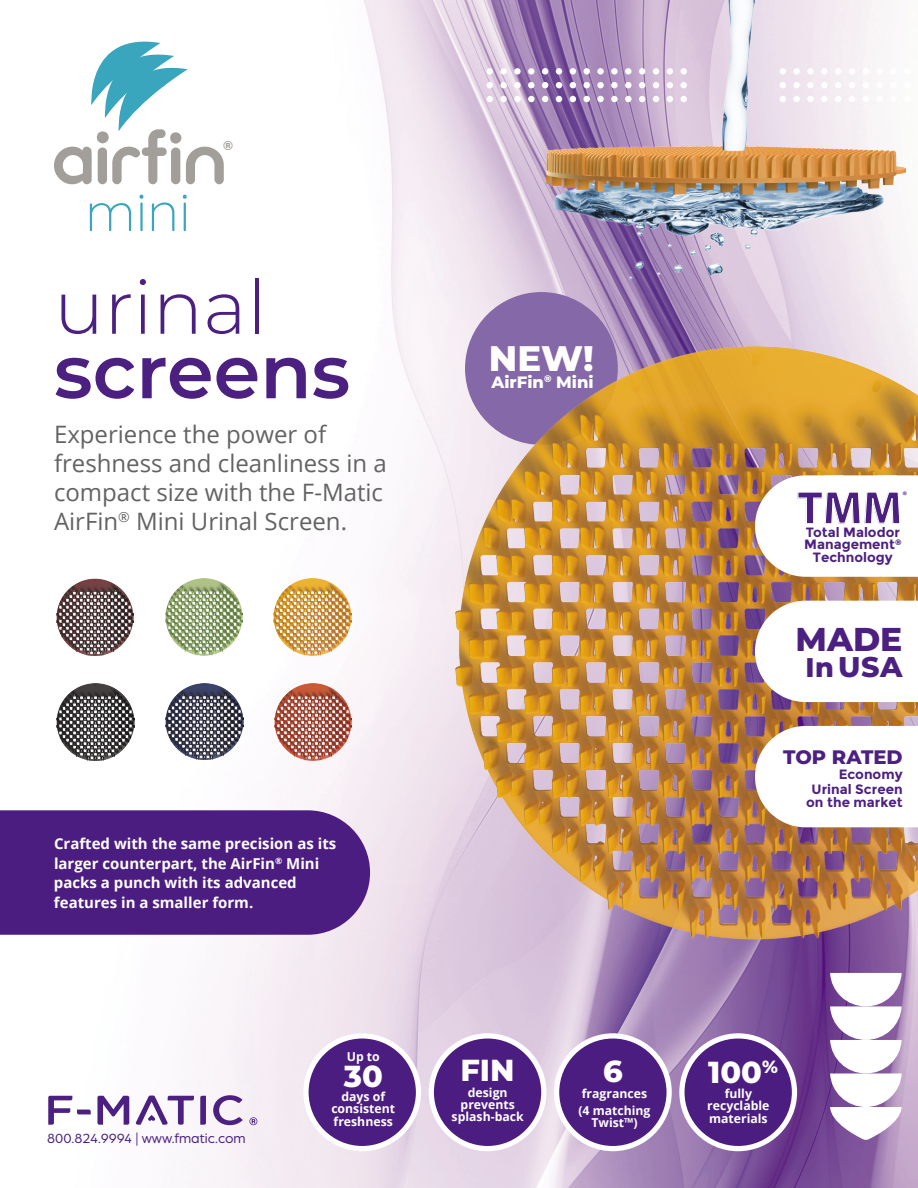
<style>
.page{position:relative;width:918px;height:1188px;background:#fff}
.page>*{position:absolute;margin:0;border:0;box-sizing:border-box;transform-origin:0 0}
.t1{font:600 75px "Montserrat";color:#4c2081}
.t2{font:300 75px "Montserrat";color:#4c2081}
.t3{font:700 46.95px "Myriad Pro";color:#4c2081}
.t4{font:800 35.4px "Montserrat";color:#fff}
.t5{font:800 33px "Montserrat";color:#4c2081}
.t6{font:800 30.45px "Montserrat";color:#fff}
.t7{font:800 28.5px "Montserrat";color:#4c2081}
.t8{font:24px/28.8px "Open Sans";color:#636363}
.t9{font:800 19.5px "Montserrat";color:#4c2081}
.t10{font:800 16.5px "Montserrat";color:#fff}
.t11{font:700 15px/19.5px "Open Sans";color:#fff}
.t12{font:14.25px "Arboria";color:#4c2081}
.t13{font:700 13.5px/15px "Montserrat";color:#4c2081;text-align:right}
.t14{font:700 12.6px "Helvetica";color:#a29e9a}
.t15{font:700 12.3px/12.3px "Open Sans";color:#fff;text-align:center}
.t16{font:600 10.95px "Myriad Pro";color:#4c2081}
.s1{font-size:27px}
</style>
<div class="page">
<img style="left:49px;top:0;width:869px;height:1188px">
<div style="left:465px;top:292px;width:153px;height:153px;background:#8568a7;border-radius:50%"></div>
<img style="left:455px;top:347px;width:463px;height:594px">
<img style="left:57px;top:578px;width:77px;height:77px">
<img style="left:56px;top:684px;width:78px;height:76px">
<img style="left:274px;top:579px;width:77px;height:76px">
<img style="left:165px;top:579px;width:78px;height:76px">
<img style="left:166px;top:684px;width:77px;height:76px">
<img style="left:274px;top:683px;width:77px;height:77px">
<img style="left:547px;top:0;width:359px;height:279px">
<svg style="left:755px;top:601px;width:163px;height:101px"></svg>
<svg style="left:755px;top:726px;width:163px;height:101px"></svg>
<div style="left:667px;top:68px;width:6px;height:7px;background:#fff;border-radius:50%"></div>
<svg style="left:667px;top:82px;width:6px;height:6px"></svg>
<svg style="left:667px;top:96px;width:6px;height:6px"></svg>
<div style="left:681px;top:68px;width:6px;height:7px;background:#fff;border-radius:50%"></div>
<svg style="left:681px;top:82px;width:6px;height:6px"></svg>
<svg style="left:681px;top:96px;width:6px;height:6px"></svg>
<div style="left:625px;top:68px;width:7px;height:7px;background:#fff;border-radius:50%"></div>
<div style="left:625px;top:82px;width:7px;height:6px;background:#fff;border-radius:50%"></div>
<div style="left:625px;top:96px;width:7px;height:6px;background:#fff;border-radius:50%"></div>
<div style="left:639px;top:68px;width:6px;height:7px;background:#fff;border-radius:50%"></div>
<svg style="left:639px;top:82px;width:6px;height:6px"></svg>
<svg style="left:639px;top:96px;width:6px;height:6px"></svg>
<div style="left:653px;top:68px;width:6px;height:7px;background:#fff;border-radius:50%"></div>
<svg style="left:653px;top:82px;width:6px;height:6px"></svg>
<svg style="left:653px;top:96px;width:6px;height:6px"></svg>
<div style="left:500px;top:68px;width:7px;height:7px;background:#fff;border-radius:50%"></div>
<div style="left:500px;top:82px;width:7px;height:6px;background:#fff;border-radius:50%"></div>
<div style="left:500px;top:96px;width:7px;height:6px;background:#fff;border-radius:50%"></div>
<div style="left:514px;top:68px;width:7px;height:7px;background:#fff;border-radius:50%"></div>
<div style="left:514px;top:82px;width:7px;height:6px;background:#fff;border-radius:50%"></div>
<div style="left:514px;top:96px;width:7px;height:6px;background:#fff;border-radius:50%"></div>
<div style="left:528px;top:68px;width:7px;height:7px;background:#fff;border-radius:50%"></div>
<div style="left:528px;top:82px;width:7px;height:6px;background:#fff;border-radius:50%"></div>
<div style="left:528px;top:96px;width:7px;height:6px;background:#fff;border-radius:50%"></div>
<div style="left:487px;top:68px;width:6px;height:7px;background:#fff;border-radius:50%"></div>
<svg style="left:487px;top:82px;width:6px;height:6px"></svg>
<svg style="left:487px;top:96px;width:6px;height:6px"></svg>
<div style="left:583px;top:68px;width:7px;height:7px;background:#fff;border-radius:50%"></div>
<div style="left:583px;top:82px;width:7px;height:6px;background:#fff;border-radius:50%"></div>
<div style="left:583px;top:96px;width:7px;height:6px;background:#fff;border-radius:50%"></div>
<div style="left:597px;top:68px;width:7px;height:7px;background:#fff;border-radius:50%"></div>
<div style="left:597px;top:82px;width:7px;height:6px;background:#fff;border-radius:50%"></div>
<div style="left:597px;top:96px;width:7px;height:6px;background:#fff;border-radius:50%"></div>
<div style="left:611px;top:68px;width:7px;height:7px;background:#fff;border-radius:50%"></div>
<div style="left:611px;top:82px;width:7px;height:6px;background:#fff;border-radius:50%"></div>
<div style="left:611px;top:96px;width:7px;height:6px;background:#fff;border-radius:50%"></div>
<div style="left:542px;top:68px;width:6px;height:7px;background:#fff;border-radius:50%"></div>
<svg style="left:542px;top:82px;width:6px;height:6px"></svg>
<svg style="left:542px;top:96px;width:6px;height:6px"></svg>
<div style="left:556px;top:68px;width:6px;height:7px;background:#fff;border-radius:50%"></div>
<svg style="left:556px;top:82px;width:6px;height:6px"></svg>
<svg style="left:556px;top:96px;width:6px;height:6px"></svg>
<div style="left:570px;top:68px;width:6px;height:7px;background:#fff;border-radius:50%"></div>
<svg style="left:570px;top:82px;width:6px;height:6px"></svg>
<svg style="left:570px;top:96px;width:6px;height:6px"></svg>
<div style="left:793px;top:68px;width:7px;height:7px;background:#fff;border-radius:50%"></div>
<div style="left:793px;top:82px;width:7px;height:6px;background:#fff;border-radius:50%"></div>
<div style="left:793px;top:96px;width:7px;height:6px;background:#fff;border-radius:50%"></div>
<div style="left:807px;top:68px;width:7px;height:7px;background:#fff;border-radius:50%"></div>
<div style="left:807px;top:82px;width:7px;height:6px;background:#fff;border-radius:50%"></div>
<div style="left:807px;top:96px;width:7px;height:6px;background:#fff;border-radius:50%"></div>
<div style="left:821px;top:68px;width:7px;height:7px;background:#fff;border-radius:50%"></div>
<div style="left:821px;top:82px;width:7px;height:6px;background:#fff;border-radius:50%"></div>
<div style="left:821px;top:96px;width:7px;height:6px;background:#fff;border-radius:50%"></div>
<div style="left:780px;top:68px;width:6px;height:7px;background:#fff;border-radius:50%"></div>
<svg style="left:780px;top:82px;width:6px;height:6px"></svg>
<svg style="left:780px;top:96px;width:6px;height:6px"></svg>
<div style="left:876px;top:68px;width:7px;height:7px;background:#fff;border-radius:50%"></div>
<div style="left:876px;top:82px;width:7px;height:6px;background:#fff;border-radius:50%"></div>
<div style="left:876px;top:96px;width:7px;height:6px;background:#fff;border-radius:50%"></div>
<div style="left:890px;top:68px;width:7px;height:7px;background:#fff;border-radius:50%"></div>
<div style="left:890px;top:82px;width:7px;height:6px;background:#fff;border-radius:50%"></div>
<div style="left:890px;top:96px;width:7px;height:6px;background:#fff;border-radius:50%"></div>
<div style="left:904px;top:68px;width:7px;height:7px;background:#fff;border-radius:50%"></div>
<div style="left:904px;top:82px;width:7px;height:6px;background:#fff;border-radius:50%"></div>
<div style="left:904px;top:96px;width:7px;height:6px;background:#fff;border-radius:50%"></div>
<div style="left:835px;top:68px;width:6px;height:7px;background:#fff;border-radius:50%"></div>
<svg style="left:835px;top:82px;width:6px;height:6px"></svg>
<svg style="left:835px;top:96px;width:6px;height:6px"></svg>
<div style="left:849px;top:68px;width:6px;height:7px;background:#fff;border-radius:50%"></div>
<svg style="left:849px;top:82px;width:6px;height:6px"></svg>
<svg style="left:849px;top:96px;width:6px;height:6px"></svg>
<div style="left:863px;top:68px;width:6px;height:7px;background:#fff;border-radius:50%"></div>
<svg style="left:863px;top:82px;width:6px;height:6px"></svg>
<svg style="left:863px;top:96px;width:6px;height:6px"></svg>
<svg style="left:830px;top:973px;width:72px;height:167px"></svg>
<svg style="left:679px;top:1033px;width:118px;height:118px"></svg>
<svg style="left:303px;top:1033px;width:118px;height:118px"></svg>
<svg style="left:429px;top:1033px;width:117px;height:118px"></svg>
<svg style="left:554px;top:1033px;width:118px;height:118px"></svg>
<svg style="left:755px;top:475px;width:163px;height:102px"></svg>
<div style="left:0;top:810px;width:370px;height:125px;background:#4c1d80"></div>
<svg style="left:54px;top:31px;width:170px;height:153px"></svg>
<svg style="left:90px;top:203px;width:41px;height:28px"></svg>
<svg style="left:140px;top:195px;width:3px;height:36px"></svg>
<svg style="left:152px;top:203px;width:22px;height:28px"></svg>
<svg style="left:183px;top:195px;width:4px;height:36px"></svg>
<svg style="left:213px;top:1095px;width:30px;height:30px"></svg>
<svg style="left:200px;top:1096px;width:6px;height:29px"></svg>
<svg style="left:97px;top:1096px;width:32px;height:29px"></svg>
<svg style="left:48px;top:1096px;width:43px;height:29px"></svg>
<svg style="left:136px;top:1096px;width:58px;height:29px"></svg>
<svg style="left:249px;top:1117px;width:8px;height:8px"></svg>
<p class="t14" style="left:223px;top:138px;width:11px">®</p>
<h1 class="t2" style="left:54px;top:256px;width:214px">urinal</h1>
<h1 class="t1" style="left:54px;top:318px;width:298px">screens</h1>
<h3 class="t8" style="left:54px;top:420px;width:334px">Experience the power of freshness and cleanliness in a compact size with the F-Matic<br>AirFin<sup>®</sup> Mini Urinal Screen.</h3>
<h3 class="t4" style="left:489px;top:332px;width:107px">NEW!</h3>
<p class="t10" style="left:492px;top:370px;width:104px">AirFin<sup>®</sup> Mini</p>
<p class="t11" style="left:54px;top:833px;width:284px">Crafted with the same precision as its larger counterpart, the AirFin<sup>®</sup> Mini packs a punch with its advanced features in a smaller form.</p>
<p class="t12" style="left:47px;top:1129px;width:200px">800.824.9994 | www.fmatic.com</p>
<p class="t15" style="left:347px;top:1050px;width:35px">Up to</p>
<h3 class="t6" style="left:344px;top:1054px;width:41px">30</h3>
<p class="t15" style="left:331px;top:1090px;width:65px">days of consistent freshness</p>
<h3 class="t6" style="left:460px;top:1048px;width:56px">FIN</h3>
<p class="t15" style="left:452px;top:1086px;width:74px">design prevents splash-back</p>
<h3 class="t6" style="left:603px;top:1049px;width:21px">6</h3>
<p class="t15" style="left:578px;top:1084px;width:74px;line-height:17px;text-align:left">fragrances (4 matching</p>
<p class="t15" style="left:591px;top:1116px;width:48px">Twist™)</p>
<h2 class="t3" style="left:797px;top:477px;width:107px">TMM</h2>
<p class="t16" style="left:902px;top:488px;width:6px">®</p>
<p class="t13" style="left:804px;top:527px;width:99px;line-height:11.6px;text-align:left">Total Malodor<br>Management<sup>®</sup></p>
<p class="t13" style="left:813px;top:550px;width:81px">Technology</p>
<h3 class="t5" style="left:796px;top:615px;width:108px">MADE</h3>
<h3 class="t7" style="left:805px;top:646px;width:98px"><span class="s1">In</span>USA</h3>
<h3 class="t9" style="left:783px;top:743px;width:121px">TOP RATED</h3>
<p class="t13" style="left:812px;top:767px;width:93px">Economy<br>Urinal Screen</p>
<p class="t13" style="left:806px;top:795px;width:98px">on the market</p>
<h3 class="t6" style="left:708px;top:1050px;width:71px">100<sup>%</sup></h3>
<p class="t15" style="left:707px;top:1087px;width:64px">fully recyclable materials</p>
</div>
